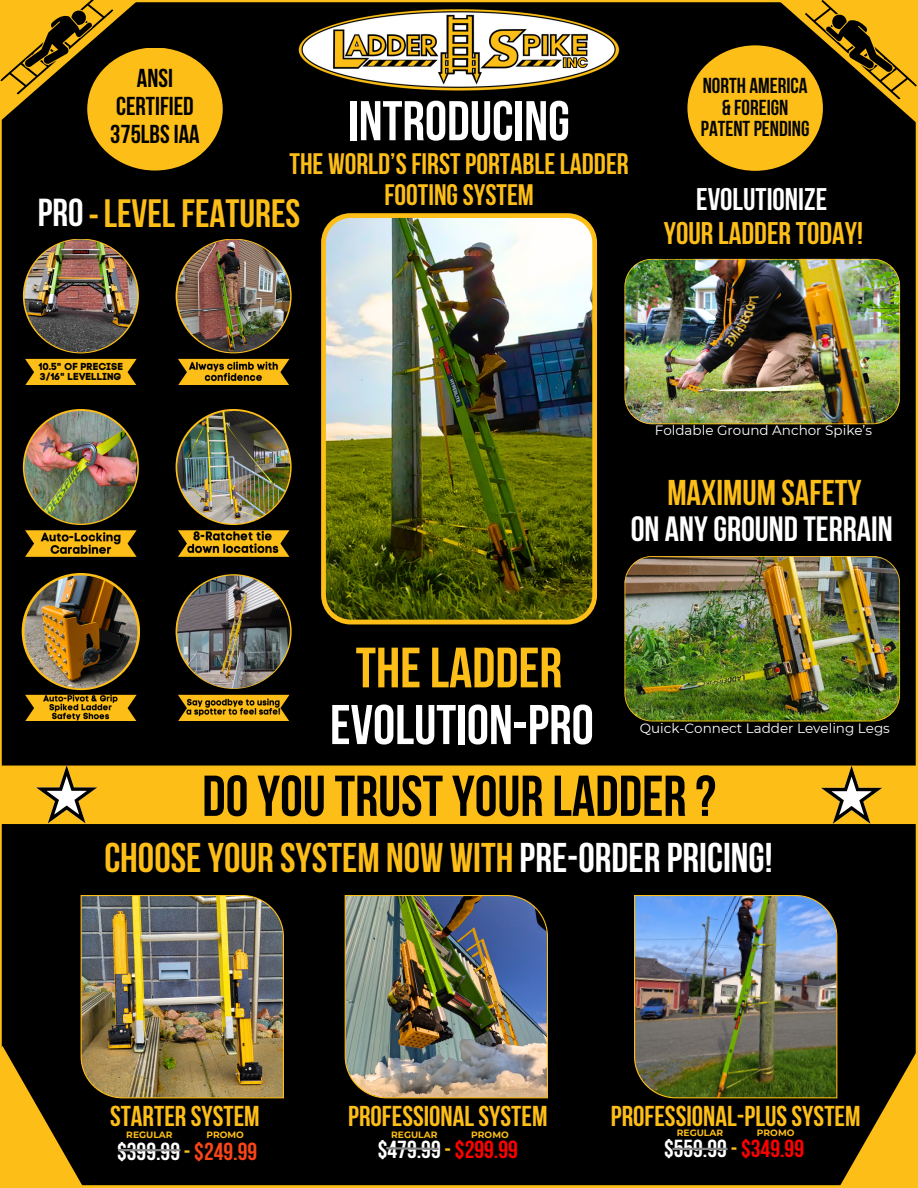
<style>
.page{position:relative;width:918px;height:1188px;background:#000}
.page>*{position:absolute;margin:0;border:0;box-sizing:border-box;transform-origin:0 0}
.t1{font:700 57.45px "Bebas Neue";color:#000}
.t2{font:700 56.7px "Bebas Neue";color:#fdbe17}
.t3{font:700 55.8px "Bebas Neue";color:#fff}
.t4{font:700 41.4px "Bebas Neue";color:#fdbe17}
.t5{font:700 39.45px "Bebas Neue";color:#fdbe17}
.t6{font:700 38.85px "Bebas Neue";color:#fff}
.t7{font:700 35.7px "Bebas Neue";color:#fdbe17}
.t8{font:700 34.95px "Bebas Neue";color:#fff}
.t9{font:700 31.2px "Bebas Neue";color:#fdbe17}
.t10{font:700 31.2px "Bebas Neue";color:#fff}
.t11{font:700 29.55px/30.3px "Bebas Neue";color:#fdbe17;text-align:center}
.t12{font:700 28.65px "Bebas Neue";color:#fdbe17}
.t13{font:700 25.8px/28.2px "Bebas Neue";color:#000;text-align:center}
.t14{font:700 24.6px "Bebas Neue";color:#fff}
.t15{font:700 21.6px/21.3px "Bebas Neue";color:#040606;text-align:center}
.t16{font:13.5px "Montserrat";color:#fff}
.t17{font:10.05px/10.1px "Code Pro Bold LC";color:#000}
.t18{font:700 9.15px "Montserrat";color:#fdbe17}
.s1{color:#fff}
.s2{color:#fdbe17}
.s3{color:#fb4517}
.s4{color:#f00}
</style>
<div class="page">
<hr style="left:0;top:0;width:2px;height:1188px;background:#fdbe17">
<hr style="left:916px;top:0;width:2px;height:1188px;background:#fdbe17">
<svg style="left:1px;top:0;width:289px;height:572px"></svg>
<hr style="left:0;top:1185px;width:918px;height:3px;background:#fdbe17">
<div style="left:0;top:766px;width:918px;height:58px;background:#fdbe17"></div>
<svg style="left:135px;top:0;width:781px;height:329px"></svg>
<img style="left:297px;top:8px;width:325px;height:84px">
<svg style="left:804px;top:0;width:113px;height:105px"></svg>
<svg style="left:0;top:0;width:114px;height:100px"></svg>
<div style="left:87px;top:48px;width:136px;height:123px;background:#fdbe17;border-radius:50%"></div>
<img style="left:81px;top:895px;width:203px;height:203px">
<svg style="left:23px;top:239px;width:116px;height:114px"></svg>
<svg style="left:25px;top:359px;width:112px;height:26px;background:#e7ad14"></svg>
<img style="left:24px;top:240px;width:113px;height:112px;border-radius:50%">
<img style="left:345px;top:895px;width:203px;height:203px">
<img style="left:634px;top:895px;width:203px;height:203px">
<svg style="left:176px;top:239px;width:116px;height:114px"></svg>
<svg style="left:178px;top:359px;width:111px;height:26px"></svg>
<img style="left:177px;top:240px;width:113px;height:112px;border-radius:50%">
<svg style="left:23px;top:409px;width:116px;height:116px"></svg>
<svg style="left:25px;top:530px;width:112px;height:27px"></svg>
<img style="left:24px;top:411px;width:113px;height:113px;border-radius:50%">
<svg style="left:176px;top:409px;width:116px;height:116px"></svg>
<svg style="left:178px;top:530px;width:111px;height:27px"></svg>
<img style="left:177px;top:411px;width:113px;height:113px;border-radius:50%">
<svg style="left:22px;top:573px;width:118px;height:117px"></svg>
<svg style="left:25px;top:695px;width:112px;height:26px"></svg>
<img style="left:24px;top:575px;width:113px;height:113px;border-radius:50%">
<svg style="left:176px;top:574px;width:116px;height:115px"></svg>
<svg style="left:178px;top:695px;width:111px;height:26px"></svg>
<img style="left:177px;top:575px;width:113px;height:113px;border-radius:50%">
<img style="left:321px;top:213px;width:276px;height:411px">
<img style="left:625px;top:259px;width:275px;height:165px">
<img style="left:625px;top:556px;width:275px;height:165px">
<svg style="left:386px;top:1147px;width:53px;height:3px"></svg>
<hr style="left:672px;top:1148px;width:56px;height:2px;background:#868686">
<div style="left:687px;top:45px;width:136px;height:126px;background:#fdbe17;border-radius:50%"></div>
<svg style="left:36px;top:765px;width:61px;height:58px"></svg>
<svg style="left:778px;top:1053px;width:138px;height:133px"></svg>
<img style="left:40px;top:530px;width:81px;height:27px">
<img style="left:43px;top:694px;width:76px;height:27px">
<img style="left:186px;top:530px;width:93px;height:27px">
<img style="left:186px;top:698px;width:96px;height:19px">
<img style="left:188px;top:361px;width:91px;height:22px">
<svg style="left:1px;top:1046px;width:139px;height:22px"></svg>
<svg style="left:2px;top:1068px;width:138px;height:118px"></svg>
<hr style="left:118px;top:1149px;width:62px;height:2px;background:#868686">
<svg style="left:821px;top:766px;width:61px;height:58px"></svg>
<p class="t13" style="left:110px;top:66px;width:91px">ANSI<br>CERTIFIED<br>375LBSIAA</p>
<p class="t3" style="left:348px;top:98px;width:223px">INTRODUCING</p>
<p class="t11" style="left:290px;top:152px;width:341px">THE WORLD’SFIRSTPORTABLELADDER<br>FOOTINGSYSTEM</p>
<p class="t6" style="left:38px;top:197px;width:47px">PRO</p>
<p class="t5" style="left:104px;top:197px;width:198px">LEVELFEATURES</p>
<p class="t5" style="left:89px;top:200px;width:12px">-</p>
<p class="t15" style="left:701px;top:77px;width:110px">NORTH AMERICA &amp; FOREIGN<br>PATENTPENDING</p>
<p class="t10" style="left:696px;top:187px;width:132px">EVOLUTIONIZE</p>
<p class="t9" style="left:664px;top:221px;width:201px">YOUR LADDER TODAY!</p>
<p class="t17" style="left:39px;top:362px;width:86px">10.5" OF PRECISE<br>3/16" LEVELLING</p>
<p class="t16" style="left:655px;top:422px;width:219px">Foldable Ground Anchor Spike’s</p>
<p class="t7" style="left:667px;top:478px;width:196px">MAXIMUM SAFETY</p>
<p class="t8" style="left:631px;top:515px;width:264px">ON ANYGROUND TERRAIN</p>
<p class="t2" style="left:356px;top:645px;width:208px">THELADDER</p>
<p class="t3" style="left:330px;top:702px;width:265px">EVOLUTION-PRO</p>
<p class="t16" style="left:640px;top:720px;width:252px">Quick-Connect Ladder Leveling Legs</p>
<p class="t1" style="left:202px;top:773px;width:515px">DOYOUTRUSTYOUR LADDER ?</p>
<p class="t4" style="left:104px;top:841px;width:670px">CHOOSEYOUR SYSTEM NOW WITH<span class="s1">PRE-ORDER PRICING!</span></p>
<p class="t12" style="left:110px;top:1104px;width:151px">STARTER SYSTEM</p>
<p class="t14" style="left:117px;top:1141px;width:141px">$399.99 <span class="s2">-</span> <span class="s3">$249.99</span></p>
<p class="t12" style="left:348px;top:1104px;width:201px">PROFESSIONALSYSTEM</p>
<p class="t14" style="left:378px;top:1140px;width:141px">$479.99 <span class="s2">-</span> <span class="s4">$299.99</span></p>
<p class="t12" style="left:611px;top:1104px;width:251px">PROFESSIONAL-PLUSSYSTEM</p>
<p class="t14" style="left:664px;top:1139px;width:141px">$559.99 <span class="s2">-</span> <span class="s4">$349.99</span></p>
<p class="t18" style="left:126px;top:1129px;width:48px">REGULAR</p>
<p class="t18" style="left:206px;top:1129px;width:39px">PROMO</p>
<p class="t18" style="left:391px;top:1129px;width:48px">REGULAR</p>
<p class="t18" style="left:471px;top:1129px;width:39px">PROMO</p>
<p class="t18" style="left:677px;top:1128px;width:48px">REGULAR</p>
<p class="t18" style="left:757px;top:1128px;width:39px">PROMO</p>
</div>
